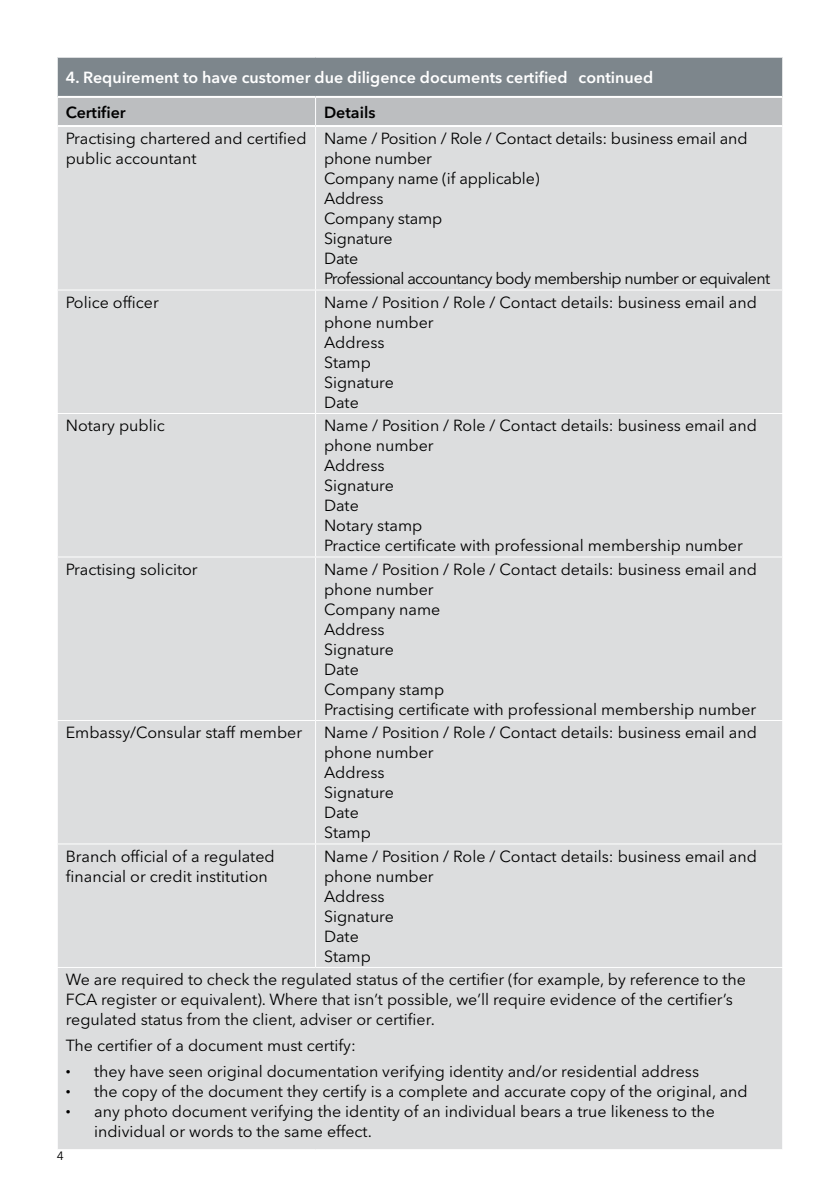
<style>
.page{position:relative;width:840px;height:1191px;background:#fff}
.page>*{position:absolute;margin:0;border:0;box-sizing:border-box;transform-origin:0 0}
.t1{font:16px/20px "Avenir Next LT Pro";color:#000}
.t2{font:600 16px "Avenir Next LT Pro";color:#fff}
.t3{font:600 16px "Avenir Next LT Pro";color:#000}
.t4{font:12px "Avenir Next LT Pro";color:#000}
</style>
<div class="page">
<div style="left:57px;top:57px;width:725px;height:40px;background:#7d868c"></div>
<div style="left:58px;top:127px;width:723px;height:1022px;background:#dcddde"></div>
<hr style="left:57px;top:57px;width:258px;height:1px;background:#fff">
<hr style="left:57px;top:58px;width:1px;height:39px;background:#fff">
<hr style="left:315px;top:57px;width:467px;height:1px;background:#fff">
<hr style="left:781px;top:58px;width:1px;height:39px;background:#fff">
<div style="left:57px;top:97px;width:725px;height:28px;background:#bcbec0"></div>
<hr style="left:315px;top:127px;width:1px;height:162px;background:#fff">
<hr style="left:57px;top:289px;width:258px;height:1px;background:#fff">
<hr style="left:315px;top:289px;width:467px;height:1px;background:#fff">
<hr style="left:315px;top:290px;width:1px;height:123px;background:#fff">
<hr style="left:57px;top:413px;width:258px;height:1px;background:#fff">
<hr style="left:315px;top:413px;width:467px;height:1px;background:#fff">
<hr style="left:315px;top:414px;width:1px;height:142px;background:#fff">
<hr style="left:57px;top:556px;width:258px;height:1px;background:#fff">
<hr style="left:315px;top:556px;width:467px;height:1px;background:#fff">
<hr style="left:315px;top:557px;width:1px;height:163px;background:#fff">
<hr style="left:57px;top:720px;width:258px;height:1px;background:#fff">
<hr style="left:315px;top:720px;width:467px;height:1px;background:#fff">
<hr style="left:315px;top:721px;width:1px;height:122px;background:#fff">
<hr style="left:57px;top:843px;width:258px;height:1px;background:#fff">
<hr style="left:315px;top:843px;width:467px;height:1px;background:#fff">
<hr style="left:315px;top:844px;width:1px;height:123px;background:#fff">
<hr style="left:57px;top:967px;width:258px;height:1px;background:#fff">
<hr style="left:315px;top:967px;width:467px;height:1px;background:#fff">
<hr style="left:58px;top:96px;width:257px;height:2px;background:#fff">
<hr style="left:315px;top:96px;width:466px;height:2px;background:#fff">
<p class="t2" style="left:66px;top:68px;width:503px">4. Requirement to have customer due diligence documents certified</p>
<p class="t3" style="left:66px;top:102px;width:61px">Certifier</p>
<p class="t3" style="left:324px;top:102px;width:53px">Details</p>
<p class="t1" style="left:66px;top:129px;width:242px">Practising chartered and certified public accountant</p>
<p class="t1" style="left:324px;top:129px;width:447px">Name / Position / Role / Contact details: business email and phone number<br>Company name (if applicable)<br>Address<br>Company stamp<br>Signature<br>Date<br>Professional accountancy body membership number or equivalent</p>
<p class="t1" style="left:66px;top:292px;width:94px">Police officer</p>
<p class="t1" style="left:324px;top:292px;width:434px">Name / Position / Role / Contact details: business email and phone number<br>Address<br>Stamp<br>Signature<br>Date</p>
<p class="t1" style="left:66px;top:416px;width:100px">Notary public</p>
<p class="t1" style="left:324px;top:416px;width:434px">Name / Position / Role / Contact details: business email and phone number<br>Address<br>Signature<br>Date<br>Notary stamp<br>Practice certificate with professional membership number</p>
<p class="t1" style="left:66px;top:559px;width:133px">Practising solicitor</p>
<p class="t1" style="left:324px;top:559px;width:434px">Name / Position / Role / Contact details: business email and phone number<br>Company name<br>Address<br>Signature<br>Date<br>Company stamp<br>Practising certificate with professional membership number</p>
<p class="t1" style="left:66px;top:722px;width:238px">Embassy/Consular staff member</p>
<p class="t1" style="left:324px;top:722px;width:434px">Name / Position / Role / Contact details: business email and phone number<br>Address<br>Signature<br>Date<br>Stamp</p>
<p class="t1" style="left:66px;top:846px;width:210px">Branch official of a regulated financial or credit institution</p>
<p class="t1" style="left:324px;top:846px;width:434px">Name / Position / Role / Contact details: business email and phone number<br>Address<br>Signature<br>Date<br>Stamp</p>
<p class="t1" style="left:66px;top:969px;width:681px">We are required to check the regulated status of the certifier (for example, by reference to the<br>FCA register or equivalent). Where that isn’t possible, we’ll require evidence of the certifier’s regulated status from the client, adviser or certifier.</p>
<p class="t1" style="left:66px;top:1035px;width:291px">The certifier of a document must certify:</p>
<p class="t1" style="left:66px;top:1061px;width:634px"><sup>●</sup> they have seen original documentation verifying identity and/or residential address</p>
<p class="t1" style="left:66px;top:1081px;width:683px"><sup>●</sup> the copy of the document they certify is a complete and accurate copy of the original, and</p>
<p class="t1" style="left:94px;top:1101px;width:622px;text-indent:-28px"><sup>●</sup> any photo document verifying the identity of an individual bears a true likeness to the individual or words to the same effect.</p>
<p class="t2" style="left:578px;top:68px;width:76px">continued</p>
<p class="t4" style="left:57px;top:1149px;width:8px">4</p>
</div>
